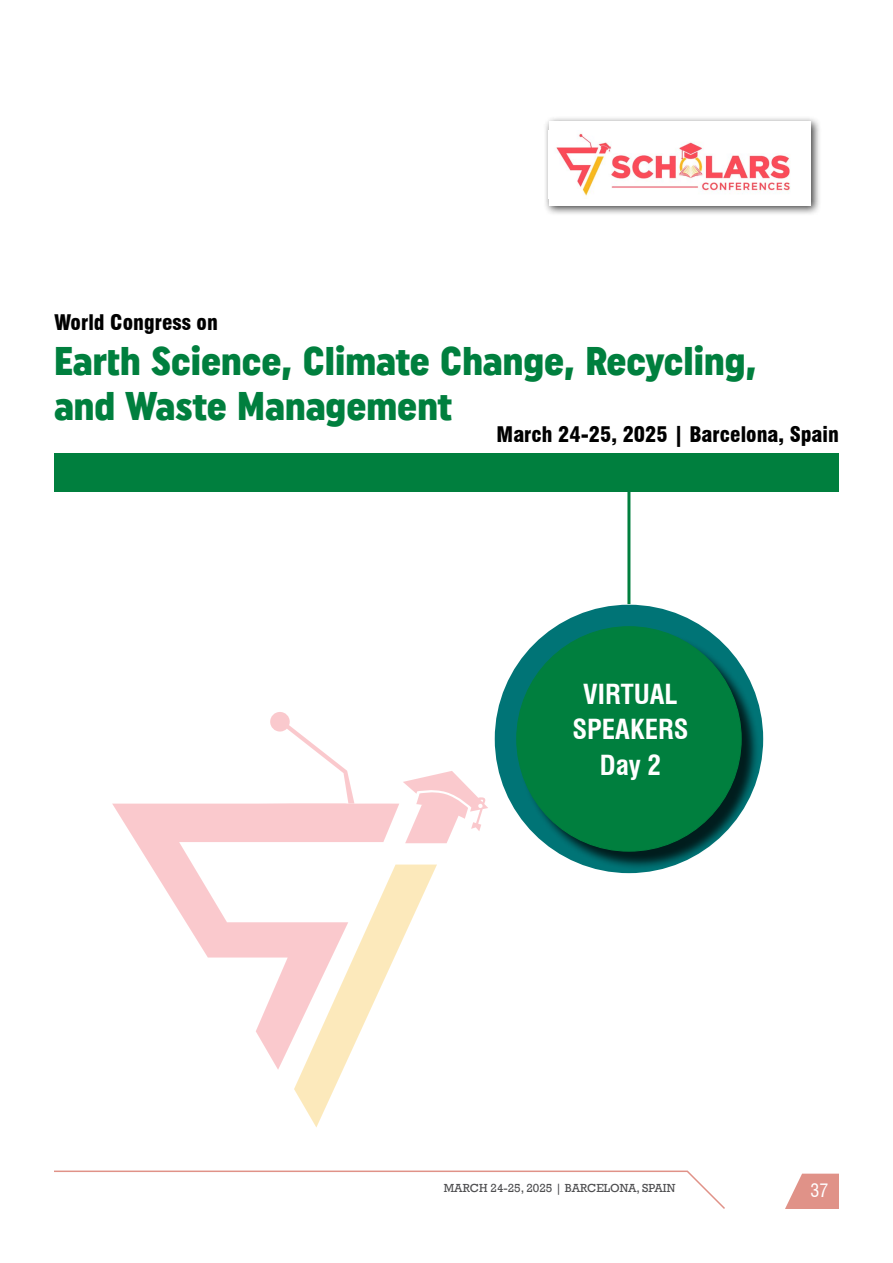
<style>
.page{position:relative;width:893px;height:1263px;background:#fff}
.page>*{position:absolute;margin:0;border:0;box-sizing:border-box;transform-origin:0 0}
.t1{font:39.9px/44.8px "Uniform Condensed 3";color:#007f3e}
.t2{font:700 condensed 27px/35.4px "Swiss 721 BT";color:#fff;text-align:center}
.t3{font:900 condensed 21px "Swiss 721 BT";color:#000}
.t4{font:condensed 18px "Swiss 721 BT";color:#fff}
.t5{font:12px "Rockwell";color:#4d4d4f}
</style>
<div class="page">
<div style="left:495px;top:605px;width:268px;height:268px;background:#007476;border-radius:50%"></div>
<div style="left:54px;top:453px;width:784px;height:38px;background:#007f3e"></div>
<div style="left:519px;top:629px;width:241px;height:241px;background:#000;opacity:.75"></div>
<div style="left:517px;top:627px;width:224px;height:224px;background:#007f3e;border-radius:50%"></div>
<hr style="left:627px;top:491px;width:3px;height:113px;background:#007f3e">
<svg style="left:785px;top:1173px;width:54px;height:36px"></svg>
<svg style="left:54px;top:1170px;width:671px;height:39px"></svg>
<svg style="left:257px;top:712px;width:140px;height:92px"></svg>
<svg style="left:112px;top:804px;width:287px;height:266px"></svg>
<svg style="left:294px;top:864px;width:143px;height:263px"></svg>
<svg style="left:403px;top:771px;width:85px;height:72px"></svg>
<div style="left:543px;top:116px;width:279px;height:101px;background:#000;opacity:.75"></div>
<div style="left:549px;top:121px;width:261px;height:84px;background:#fff"></div>
<img style="left:556px;top:133px;width:235px;height:63px">
<p class="t3" style="left:54px;top:310px;width:165px">World Congress on</p>
<p class="t1" style="left:54px;top:338px;width:704px">Earth Science, Climate Change, Recycling, and Waste Management</p>
<p class="t3" style="left:497px;top:422px;width:344px">March 24-25, 2025 | Barcelona, Spain</p>
<p class="t2" style="left:572px;top:676px;width:118px">VIRTUAL<br>SPEAKERS<br>Day 2</p>
<p class="t5" style="left:444px;top:1181px;width:233px">MARCH 24-25, 2025 | BARCELONA, SPAIN</p>
<p class="t4" style="left:810px;top:1180px;width:19px">37</p>
</div>
